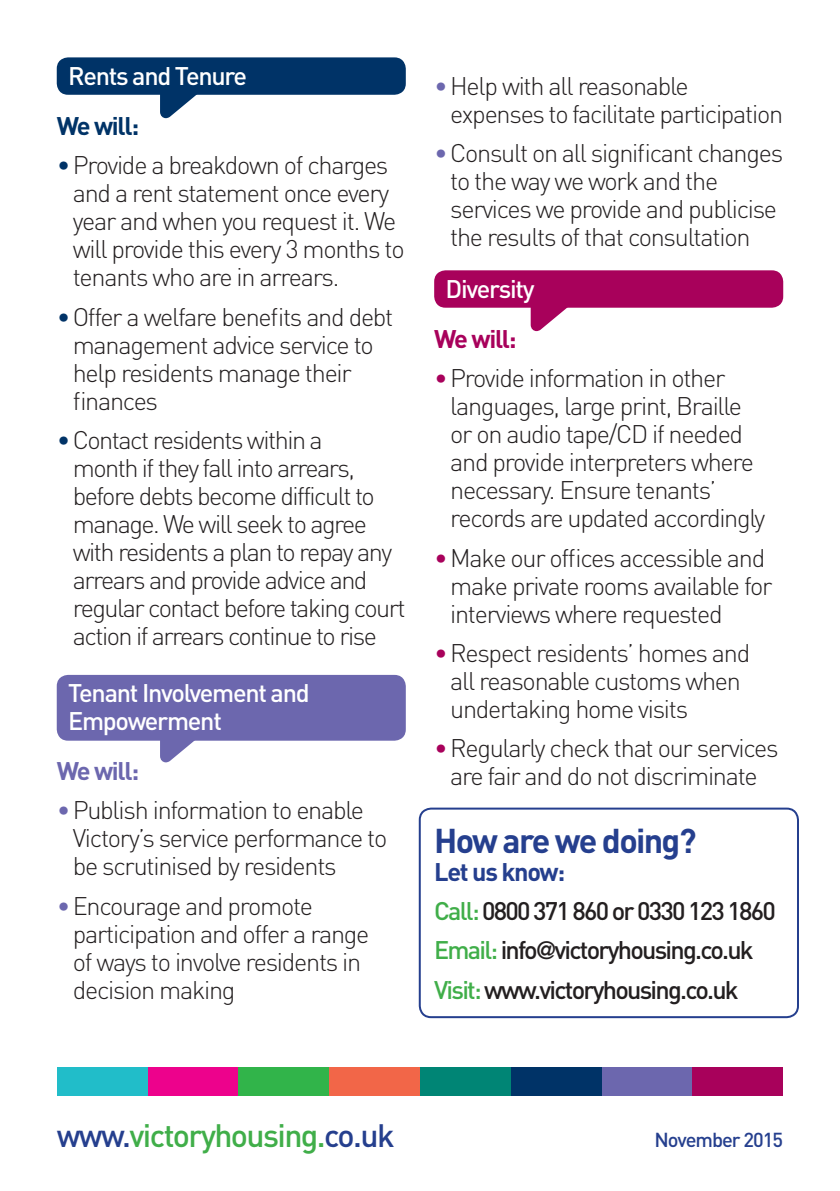
<style>
.page{position:relative;width:840px;height:1191px;background:#fff}
.page>*{position:absolute;margin:0;border:0;box-sizing:border-box;transform-origin:0 0}
.t1{font:700 34px "DIN";letter-spacing:-.05em;color:#253f8e}
.t2{font:500 32px "DIN";letter-spacing:-.05em;color:#40ae49}
.t3{font:300 25.2px/28px "DIN";letter-spacing:-.05em;color:#231f20}
.t4{font:500 25.2px "DIN";letter-spacing:-.07em;color:#231f20}
.t5{font:500 25.2px "DIN";letter-spacing:-.05em;color:#fff}
.t6{font:700 25.2px "DIN";letter-spacing:-.05em;color:#253f8e}
.t7{font:700 25.2px "DIN";letter-spacing:-.05em;color:#003367}
.t8{font:700 25.2px "DIN";letter-spacing:-.05em;color:#6c67ae}
.t9{font:700 25.2px "DIN";letter-spacing:-.05em;color:#a8015b}
.t10{font:500 20px "DIN";letter-spacing:-.05em;color:#253f8e}
.s1{color:#003367}
.s2{color:#6c67ae}
.s3{color:#a8015b}
.s4{color:#40ae49}
.s5{font-family:"Frutiger";font-weight:400}
.s6{color:#253f8e}
</style>
<div class="page">
<div style="left:418px;top:807px;width:380px;height:211px;border:2px solid #253f8e;border-radius:11px"></div>
<div style="left:57px;top:57px;width:348px;height:38px;background:#003367;border-radius:11px"></div>
<div style="left:57px;top:675px;width:348px;height:65px;background:#6c67ae;border-radius:11px"></div>
<div style="left:434px;top:270px;width:348px;height:38px;background:#a8015b;border-radius:11px"></div>
<div style="left:238px;top:1067px;width:91px;height:29px;background:#31b44a"></div>
<div style="left:419px;top:1067px;width:91px;height:29px;background:#008575"></div>
<div style="left:147px;top:1067px;width:91px;height:29px;background:#ed028c"></div>
<div style="left:57px;top:1067px;width:90px;height:29px;background:#21bdc9"></div>
<div style="left:601px;top:1067px;width:91px;height:29px;background:#6c67ae"></div>
<div style="left:692px;top:1067px;width:90px;height:29px;background:#a8015b"></div>
<div style="left:329px;top:1067px;width:90px;height:29px;background:#f26648"></div>
<div style="left:510px;top:1067px;width:91px;height:29px;background:#003367"></div>
<svg style="left:160px;top:94px;width:38px;height:24px"></svg>
<svg style="left:160px;top:740px;width:38px;height:22px"></svg>
<svg style="left:530px;top:307px;width:38px;height:24px"></svg>
<p class="t5" style="left:68px;top:60px;width:180px">Rents and Tenure</p>
<p class="t7" style="left:57px;top:109px;width:84px">We will:</p>
<p class="t3" style="left:73px;top:151px;width:333px;text-indent:-16px"><span class="s1">•</span>Provide a breakdown of charges and a rent statement once every year and when you request it. We will provide this every 3 months to tenants who are in arrears.</p>
<p class="t3" style="left:73px;top:302px;width:322px;text-indent:-16px"><span class="s1">•</span>Offer a welfare benefits and debt management advice service to help residents manage their finances</p>
<p class="t3" style="left:73px;top:425px;width:334px;text-indent:-16px"><span class="s1">•</span>Contact residents within a<br>month if they fall into arrears, before debts become difficult to manage. We will seek to agree with residents a plan to repay any arrears and provide advice and regular contact before taking court action if arrears continue to rise</p>
<p class="t5" style="left:68px;top:677px;width:243px">Tenant Involvement and</p>
<p class="t5" style="left:68px;top:705px;width:155px">Empowerment</p>
<p class="t8" style="left:57px;top:754px;width:84px">We will:</p>
<p class="t3" style="left:73px;top:796px;width:316px;text-indent:-16px"><span class="s2">•</span>Publish information to enable<br>Victory’s service performance to be scrutinised by residents</p>
<p class="t3" style="left:73px;top:891px;width:298px;text-indent:-16px"><span class="s2">•</span>Encourage and promote participation and offer a range of ways to involve residents in decision making</p>
<p class="t3" style="left:450px;top:72px;width:334px;text-indent:-16px"><span class="s2">•</span>Help with all reasonable expenses to facilitate participation</p>
<p class="t3" style="left:450px;top:139px;width:334px;text-indent:-16px"><span class="s2">•</span>Consult on all significant changes to the way we work and the services we provide and publicise the results of that consultation</p>
<p class="t5" style="left:445px;top:273px;width:91px">Diversity</p>
<p class="t9" style="left:434px;top:322px;width:84px">We will:</p>
<p class="t3" style="left:450px;top:364px;width:316px;text-indent:-16px"><span class="s3">•</span>Provide information in other languages, large print, Braille or on audio tape/CD if needed and provide interpreters where necessary. Ensure tenants’ records are updated accordingly</p>
<p class="t3" style="left:450px;top:543px;width:323px;text-indent:-16px"><span class="s3">•</span>Make our offices accessible and make private rooms available for interviews where requested</p>
<p class="t3" style="left:450px;top:638px;width:301px;text-indent:-16px"><span class="s3">•</span>Respect residents’ homes and all reasonable customs when undertaking home visits</p>
<p class="t3" style="left:434px;top:734px;width:346px;text-align:center"><span class="s3">•</span>Regularly check that our services are fair and do not discriminate</p>
<p class="t1" style="left:434px;top:818px;width:264px">How are we doing?</p>
<p class="t6" style="left:434px;top:855px;width:132px">Let us know:</p>
<p class="t4" style="left:434px;top:894px;width:343px"><span class="s4">Call:</span> 0800 371 860 or 0330 123 1860</p>
<p class="t4" style="left:434px;top:934px;width:321px"><span class="s4">Email:</span> info<span class="s5">@</span>victoryhousing.co.uk</p>
<p class="t4" style="left:434px;top:973px;width:306px"><span class="s4">Visit:</span> www.victoryhousing.co.uk</p>
<p class="t2" style="left:57px;top:1114px;width:339px"><span class="s6">www.</span>victoryhousing.<span class="s6">co.uk</span></p>
<p class="t10" style="left:654px;top:1126px;width:130px">November 2015</p>
</div>
